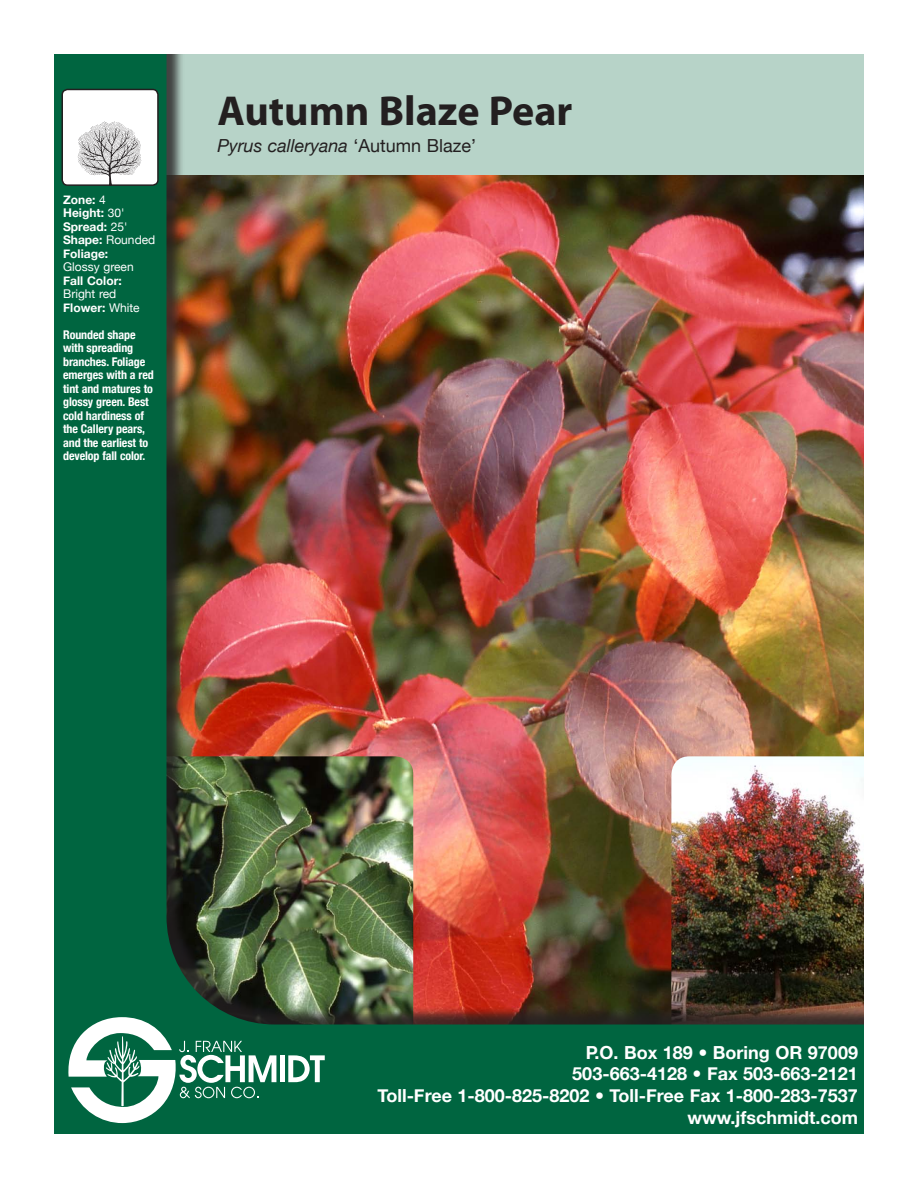
<style>
.page{position:relative;width:918px;height:1188px;background:#fff}
.page>*{position:absolute;margin:0;border:0;box-sizing:border-box;transform-origin:0 0}
.t1{font:700 42px "Myriad Pro";color:#231f20}
.t2{font:700 18px/21.6px "Helvetica Neue";color:#fff;text-align:right}
.t3{font:italic 18px "Helvetica Neue";color:#231f20}
.t4{font:700 condensed 12px/13.5px "Helvetica Neue";letter-spacing:-.01em;color:#fff}
.t5{font:700 12px/13.5px "Helvetica Neue";color:#fff}
.t6{font:12px/13.5px "Helvetica Neue";color:#fff}
.s1{font-weight:400}
.s2{font-weight:700}
.s3{font-style:normal}
</style>
<div class="page">
<img style="left:54px;top:54px;width:810px;height:1080px">
<svg style="left:68px;top:1017px;width:208px;height:106px"></svg>
<div style="left:280px;top:1055px;width:5px;height:27px;background:#fff"></div>
<svg style="left:288px;top:1055px;width:37px;height:27px"></svg>
<div style="left:62px;top:89px;width:96px;height:96px;background:#fff;border-radius:5px"></div>
<img style="left:77px;top:121px;width:65px;height:62px">
<div style="left:61px;top:89px;width:98px;height:97px;border:2px solid #231f20;border-radius:5px"></div>
<p class="t5" style="left:63px;top:192px;width:94px">Zone: <span class="s1">4<br></span>Height: <span class="s1">30'<br></span>Spread: <span class="s1">25'<br></span>Shape: <span class="s1">Rounded<br></span>Foliage:</p>
<p class="t6" style="left:63px;top:260px;width:72px">Glossy green</p>
<p class="t5" style="left:63px;top:273px;width:60px">Fall Color:</p>
<p class="t6" style="left:63px;top:287px;width:78px">Bright red<br><span class="s2">Flower:</span> White</p>
<p class="t4" style="left:63px;top:328px;width:92px">Rounded shape with spreading branches. Foliage emerges with a red tint and matures to glossy green. Best cold hardiness of the Callery pears, and the earliest to develop fall color.</p>
<h1 class="t1" style="left:218px;top:84px;width:357px">Autumn Blaze Pear</h1>
<h2 class="t3" style="left:218px;top:135px;width:260px">Pyrus calleryana <span class="s3">‘Autumn Blaze’</span></h2>
<h2 class="t2" style="left:377px;top:1041px;width:482px">P.O. Box 189 • Boring OR 97009<br>503-663-4128 • Fax 503-663-2121<br>Toll-Free 1-800-825-8202 • Toll-Free Fax 1-800-283-7537 www.jfschmidt.com</h2>
</div>
